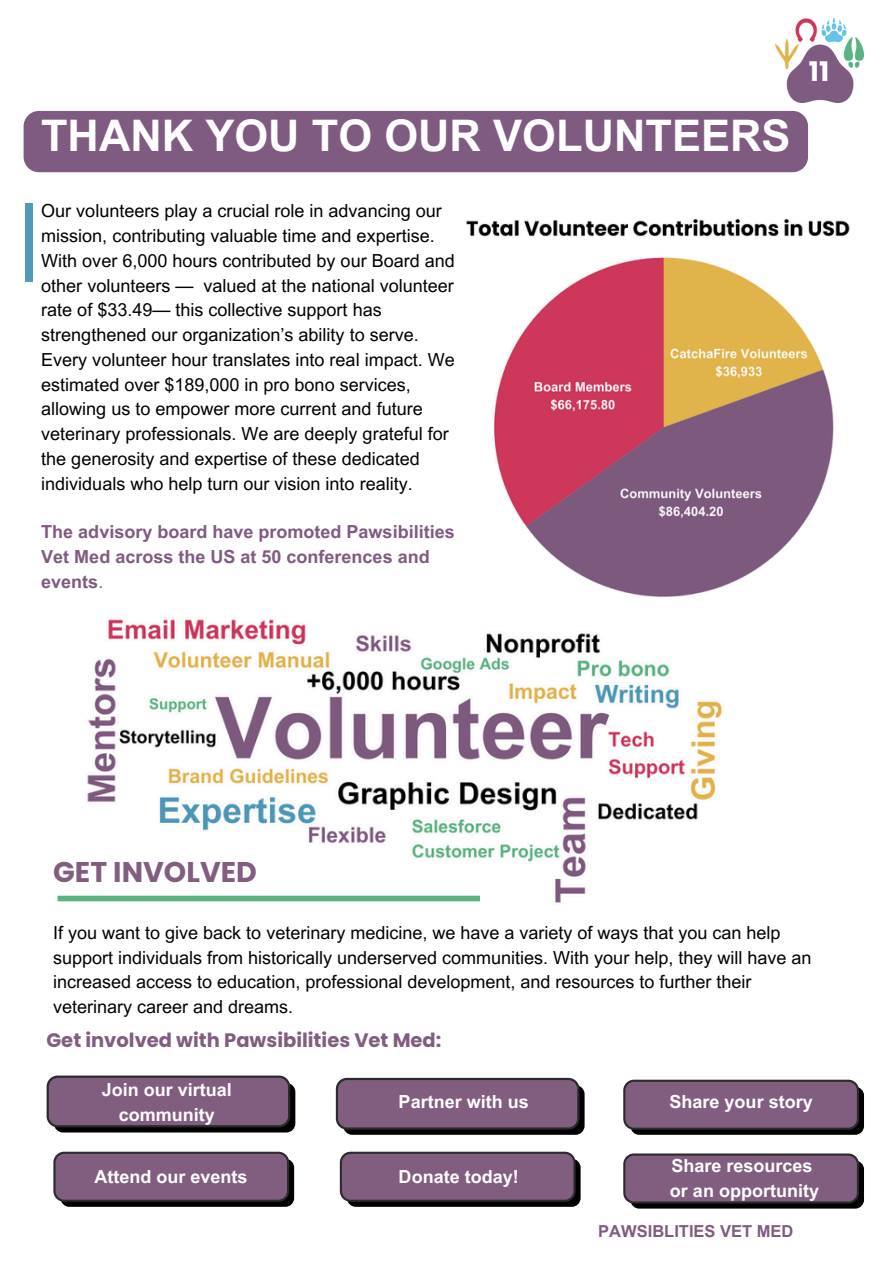
<style>
.page{position:relative;width:894px;height:1264px;background:#fff}
.page>*{position:absolute;margin:0;border:0;box-sizing:border-box;transform-origin:0 0}
.t1{font:700 43.5px "Arial MT Pro";color:#fff}
.t2{font:700 28.5px "Poppins";color:#815d7f}
.t3{font:700 27px "Poppins";color:#fff}
.t4{font:700 19.5px "Poppins";color:#815d7f}
.t5{font:18px/24.8px "Arial MT Pro";color:#000}
.t6{font:700 18px/24.8px "Arial MT Pro";color:#fff;text-align:center}
.t7{font:700 18px/24.8px "Arial MT Pro";color:#805b81}
.t8{font:700 18px "Arial MT Pro";color:#fefefe}
.t9{font:700 16.5px "Arial MT Pro";color:#805b81}
.s1{font-weight:400}
</style>
<div class="page">
<div style="left:25px;top:203px;width:8px;height:79px;background:#4f99b9"></div>
<img style="left:775px;top:17px;width:87px;height:85px">
<img style="left:57px;top:619px;width:665px;height:506px">
<div style="left:57px;top:895px;width:423px;height:6px;background:#5bb381"></div>
<svg style="left:630px;top:1086px;width:233px;height:48px"></svg>
<svg style="left:623px;top:1079px;width:235px;height:50px;background:#7c5c7a"></svg>
<svg style="left:347px;top:1158px;width:233px;height:48px"></svg>
<svg style="left:340px;top:1151px;width:235px;height:50px;background:#7c5b7a"></svg>
<div style="left:54px;top:1082px;width:241px;height:50px;background:linear-gradient(to right,#000,#000);border-radius:9px"></div>
<svg style="left:47px;top:1075px;width:243px;height:52px;background:#7b5b79"></svg>
<svg style="left:343px;top:1085px;width:241px;height:49px"></svg>
<svg style="left:336px;top:1077px;width:243px;height:52px;background:#7c5c7a"></svg>
<div style="left:60px;top:1158px;width:234px;height:48px;background:linear-gradient(to right,#000,#000);border-radius:9px"></div>
<svg style="left:53px;top:1151px;width:236px;height:50px;background:#7c5c7a"></svg>
<svg style="left:630px;top:1160px;width:233px;height:48px"></svg>
<svg style="left:623px;top:1153px;width:235px;height:50px;background:#7b5b79"></svg>
<img style="left:448px;top:219px;width:402px;height:403px">
<div style="left:24px;top:111px;width:783px;height:61px;background:#805b81;border-radius:15px"></div>
<h5 class="t1" style="left:41px;top:119px;width:751px">THANK YOU TO OUR VOLUNTEERS</h5>
<h1 class="t5" style="left:41px;top:201px;width:415px">Our volunteers play a crucial role in advancing our mission, contributing valuable time and expertise.<br>With over 6,000 hours contributed by our Board and other volunteers — valued at the national volunteer rate of $33.49— this collective support has strengthened our organization’s ability to serve.<br>Every volunteer hour translates into real impact. We estimated over $189,000 in pro bono services, allowing us to empower more current and future veterinary professionals. We are deeply grateful for the generosity and expertise of these dedicated individuals who help turn our vision into reality.</h1>
<p class="t7" style="left:41px;top:521px;width:415px">The advisory board have promoted Pawsibilities<br>Vet Med across the US at 50 conferences and events<span class="s1">.</span></p>
<h3 class="t3" style="left:808px;top:52px;width:22px">11</h3>
<p class="t2" style="left:53px;top:852px;width:205px">GET INVOLVED</p>
<h5 class="t5" style="left:53px;top:922px;width:759px">If you want to give back to veterinary medicine, we have a variety of ways that you can help support individuals from historically underserved communities. With your help, they will have an increased access to education, professional development, and resources to further their veterinary career and dreams.</h5>
<p class="t4" style="left:46px;top:1027px;width:396px">Get involved with Pawsibilities Vet Med:</p>
<p class="t6" style="left:102px;top:1079px;width:131px">Join our virtual community</p>
<h5 class="t6" style="left:398px;top:1091px;width:132px">Partner with us</h5>
<p class="t6" style="left:669px;top:1091px;width:145px">Share your story</p>
<p class="t6" style="left:94px;top:1166px;width:154px">Attend our events</p>
<h4 class="t8" style="left:398px;top:1169px;width:122px">Donate today!</h4>
<p class="t6" style="left:669px;top:1155px;width:151px;text-align:left">Share resources or an opportunity</p>
<h4 class="t9" style="left:598px;top:1225px;width:197px">PAWSIBLITIES VET MED</h4>
</div>
